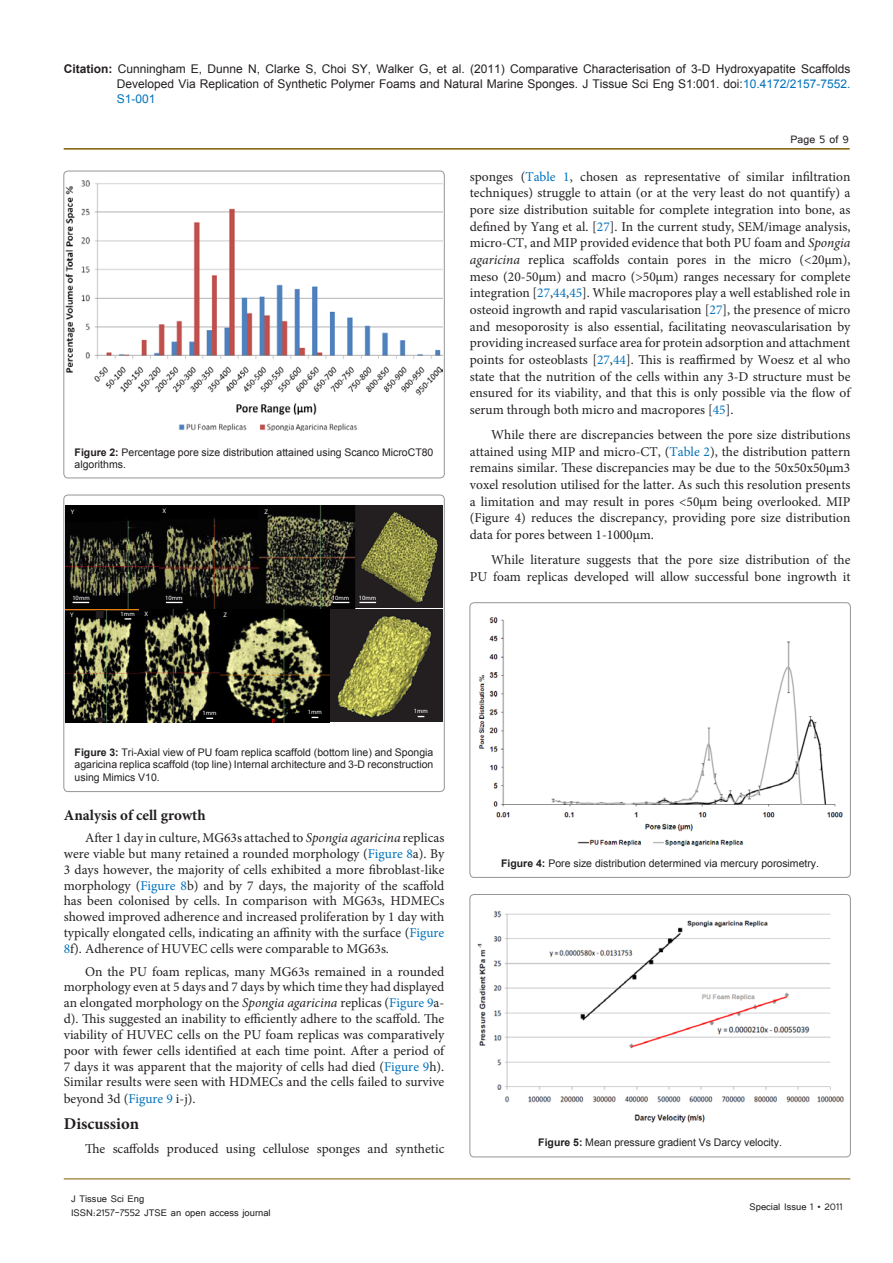
<style>
.page{position:relative;width:893px;height:1263px;background:#fff}
.page>*{position:absolute;margin:0;border:0;box-sizing:border-box;transform-origin:0 0}
.t1{font:700 16.5px "Minion Pro";color:#231f20}
.t2{font:700 15px "Minion Pro";color:#231f20}
.t3{font:13.5px/16.6px "Minion Pro";color:#231f20;text-align:justify}
.t4{font:13.5px "Tunga";color:#231f20}
.t5{font:12px/15px "Arial";color:#231f20;text-align:justify}
.t6{font:12px/14.4px "Tunga";color:#231f20}
.t7{font:10.5px/12.6px "Arial";color:#231f20}
.t8{font:700 6.45px "Calibri";letter-spacing:.005em;color:#fff}
.s1{font-weight:700}
.s2{color:#0072bc}
.s3{font-style:italic}
</style>
<div class="page">
<hr style="left:64px;top:148px;width:786px;height:2px;background:#7f5c00">
<hr style="left:64px;top:1179px;width:786px;height:1px;background:#7f5c00">
<img style="left:65px;top:181px;width:378px;height:250px">
<img style="left:65px;top:609px;width:265px;height:113px">
<svg style="left:330px;top:609px;width:113px;height:113px;background:#626035"></svg>
<img style="left:356px;top:506px;width:87px;height:102px">
<img style="left:65px;top:506px;width:289px;height:102px">
<div style="left:96px;top:611px;width:7px;height:6px;background:#231f20"></div>
<div style="left:96px;top:610px;width:8px;height:8px;border:1px solid #231f20"></div>
<div style="left:96px;top:717px;width:8px;height:5px;border:1px solid #231f20"></div>
<svg style="left:73px;top:602px;width:16px;height:1px"></svg>
<svg style="left:166px;top:602px;width:17px;height:1px"></svg>
<svg style="left:333px;top:602px;width:16px;height:1px"></svg>
<svg style="left:359px;top:602px;width:17px;height:1px"></svg>
<svg style="left:125px;top:618px;width:6px;height:2px"></svg>
<div style="left:470px;top:603px;width:380px;height:274px;border:1px solid #939598;border-radius:4px"></div>
<img style="left:471px;top:613px;width:378px;height:237px">
<div style="left:470px;top:894px;width:380px;height:263px;border:1px solid #939598;border-radius:4px"></div>
<img style="left:471px;top:906px;width:378px;height:223px">
<p class="t5" style="left:117px;top:61px;width:735px;text-indent:-53px"><span class="s1">Citation:</span> Cunningham E, Dunne N, Clarke S, Choi SY, Walker G, et al. (2011) Comparative Characterisation of 3-D Hydroxyapatite Scaffolds Developed Via Replication of Synthetic Polymer Foams and Natural Marine Sponges. J Tissue Sci Eng S1:001. doi:<span class="s2">10.4172/2157-7552.<br>S1-001</span></p>
<p class="t4" style="left:791px;top:131px;width:60px">Page 5 of 9</p>
<p class="t7" style="left:75px;top:446px;width:360px"><span class="s1">Figure 2:</span> Percentage pore size distribution attained using Scanco MicroCT80 algorithms.</p>
<p class="t8" style="left:71px;top:508px;width:5px">Y</p>
<p class="t8" style="left:162px;top:507px;width:5px">X</p>
<p class="t8" style="left:265px;top:508px;width:5px">Z</p>
<p class="t8" style="left:72px;top:593px;width:19px">10mm</p>
<p class="t8" style="left:165px;top:594px;width:19px">10mm</p>
<p class="t8" style="left:332px;top:594px;width:19px">10mm</p>
<p class="t8" style="left:359px;top:594px;width:19px">10mm</p>
<p class="t8" style="left:121px;top:609px;width:16px">1mm</p>
<p class="t8" style="left:70px;top:611px;width:5px">Y</p>
<p class="t8" style="left:145px;top:610px;width:5px">X</p>
<p class="t8" style="left:224px;top:611px;width:5px">Z</p>
<p class="t3" style="left:470px;top:168px;width:382px">sponges (<span class="s2">Table 1</span>, chosen as representative of similar infiltration techniques) struggle to attain (or at the very least do not quantify) a pore size distribution suitable for complete integration into bone, as defined by Yang et al. [<span class="s2">27</span>]. In the current study, SEM/image analysis, micro-CT, and MIP provided evidence that both PU foam and <span class="s3">Spongia agaricina</span> replica scaffolds contain pores in the micro (&lt;20μm), meso (20-50μm) and macro (&gt;50μm) ranges necessary for complete integration [<span class="s2">27</span>,<span class="s2">44</span>,<span class="s2">45</span>]. While macropores play a well established role in osteoid ingrowth and rapid vascularisation [<span class="s2">27</span>], the presence of micro and mesoporosity is also essential, facilitating neovascularisation by providing increased surface area for protein adsorption and attachment points for osteoblasts [<span class="s2">27</span>,<span class="s2">44</span>]. This is reaffirmed by Woesz et al who state that the nutrition of the cells within any 3-D structure must be ensured for its viability, and that this is only possible via the flow of serum through both micro and macropores [<span class="s2">45</span>].</p>
<p class="t3" style="left:470px;top:426px;width:382px;text-indent:21px">While there are discrepancies between the pore size distributions attained using MIP and micro-CT, (<span class="s2">Table 2</span>), the distribution pattern remains similar. These discrepancies may be due to the 50x50x50μm3 voxel resolution utilised for the latter. As such this resolution presents a limitation and may result in pores &lt;50μm being overlooked. MIP (Figure 4) reduces the discrepancy, providing pore size distribution data for pores between 1-1000μm.</p>
<p class="t3" style="left:470px;top:552px;width:382px;text-align:right">While literature suggests that the pore size distribution of the<br>PU foam replicas developed will allow successful bone ingrowth it</p>
<p class="t8" style="left:202px;top:709px;width:16px">1mm</p>
<p class="t8" style="left:308px;top:708px;width:16px">1mm</p>
<p class="t8" style="left:414px;top:707px;width:16px">1mm</p>
<p class="t7" style="left:75px;top:746px;width:360px;text-align:justify"><span class="s1">Figure 3:</span> Tri-Axial view of PU foam replica scaffold (bottom line) and Spongia agaricina replica scaffold (top line) Internal architecture and 3-D reconstruction using Mimics V10.</p>
<p class="t2" style="left:64px;top:804px;width:143px">Analysis of cell growth</p>
<p class="t3" style="left:64px;top:830px;width:382px;line-height:15.9px;text-indent:21px">After 1 day in culture, MG63s attached to <span class="s3">Spongia agaricina</span> replicas were viable but many retained a rounded morphology (<span class="s2">Figure 8</span>a). By 3 days however, the majority of cells exhibited a more fibroblast-like morphology (<span class="s2">Figure 8</span>b) and by 7 days, the majority of the scaffold has been colonised by cells. In comparison with MG63s, HDMECs showed improved adherence and increased proliferation by 1 day with typically elongated cells, indicating an affinity with the surface (<span class="s2">Figure 8</span>f). Adherence of HUVEC cells were comparable to MG63s.</p>
<p class="t3" style="left:64px;top:963px;width:382px;line-height:15.9px;text-indent:21px">On the PU foam replicas, many MG63s remained in a rounded morphology even at 5 days and 7 days by which time they had displayed an elongated morphology on the <span class="s3">Spongia agaricina</span> replicas (<span class="s2">Figure 9</span>a&shy;d). This suggested an inability to efficiently adhere to the scaffold. The viability of HUVEC cells on the PU foam replicas was comparatively poor with fewer cells identified at each time point. After a period of 7 days it was apparent that the majority of cells had died (<span class="s2">Figure 9</span>h).<br>Similar results were seen with HDMECs and the cells failed to survive beyond 3d (<span class="s2">Figure 9</span> i-j).</p>
<p class="t1" style="left:64px;top:1112px;width:77px">Discussion</p>
<p class="t3" style="left:85px;top:1140px;width:361px">The scaffolds produced using cellulose sponges and synthetic</p>
<p class="t6" style="left:71px;top:1190px;width:201px">J Tissue Sci Eng<br>ISSN:2157-7552 JTSE an open access journal</p>
<p class="t7" style="left:501px;top:857px;width:319px"><span class="s1">Figure 4:</span> Pore size distribution determined via mercury porosimetry.</p>
<p class="t7" style="left:538px;top:1135px;width:245px"><span class="s1">Figure 5:</span> Mean pressure gradient Vs Darcy velocity.</p>
<p class="t6" style="left:750px;top:1199px;width:95px">Special Issue 1 • 2011</p>
</div>
